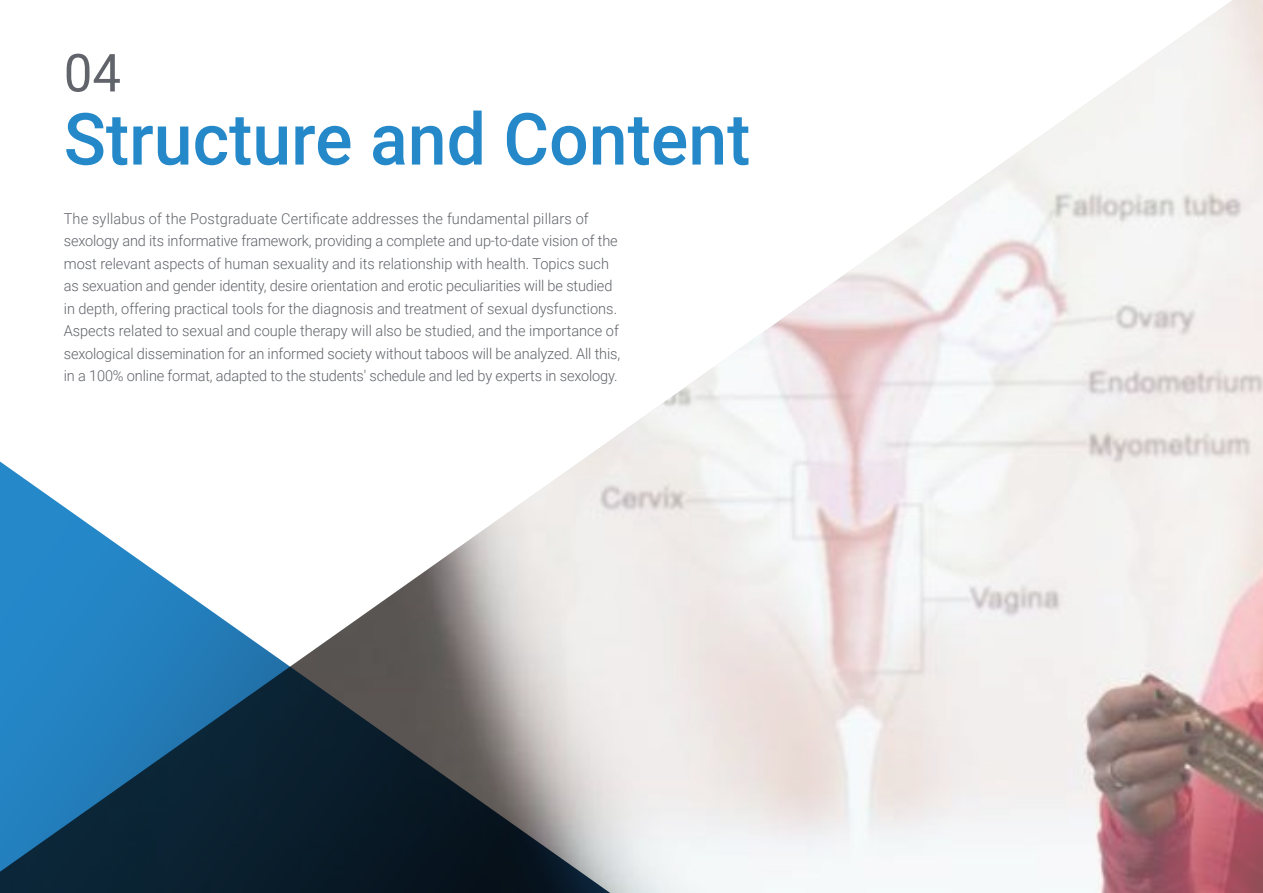
<style>
.page{position:relative;width:1263px;height:893px;background:#fff}
.page>*{position:absolute;margin:0;border:0;box-sizing:border-box;transform-origin:0 0}
.t1{font:500 72px "Roboto";color:#2488c9}
.t2{font:52.5px "Roboto";color:#61646a}
.t3{font:300 15px/22.5px "Roboto";letter-spacing:-.01em;color:#61646a}
</style>
<div class="page">
<img style="left:602px;top:0;width:661px;height:893px">
<svg style="left:0;top:446px;width:640px;height:447px"></svg>
<h2 class="t2" style="left:64px;top:36px;width:59px">04</h2>
<h1 class="t1" style="left:64px;top:89px;width:688px">Structure and Content</h1>
<p class="t3" style="left:64px;top:207px;width:558px">The syllabus of the Postgraduate Certificate addresses the fundamental pillars of sexology and its informative framework, providing a complete and up-to-date vision of the most relevant aspects of human sexuality and its relationship with health. Topics such as sexuation and gender identity, desire orientation and erotic peculiarities will be studied in depth, offering practical tools for the diagnosis and treatment of sexual dysfunctions.<br>Aspects related to sexual and couple therapy will also be studied, and the importance of sexological dissemination for an informed society without taboos will be analyzed. All this, in a 100% online format, adapted to the students' schedule and led by experts in sexology.</p>
</div>
